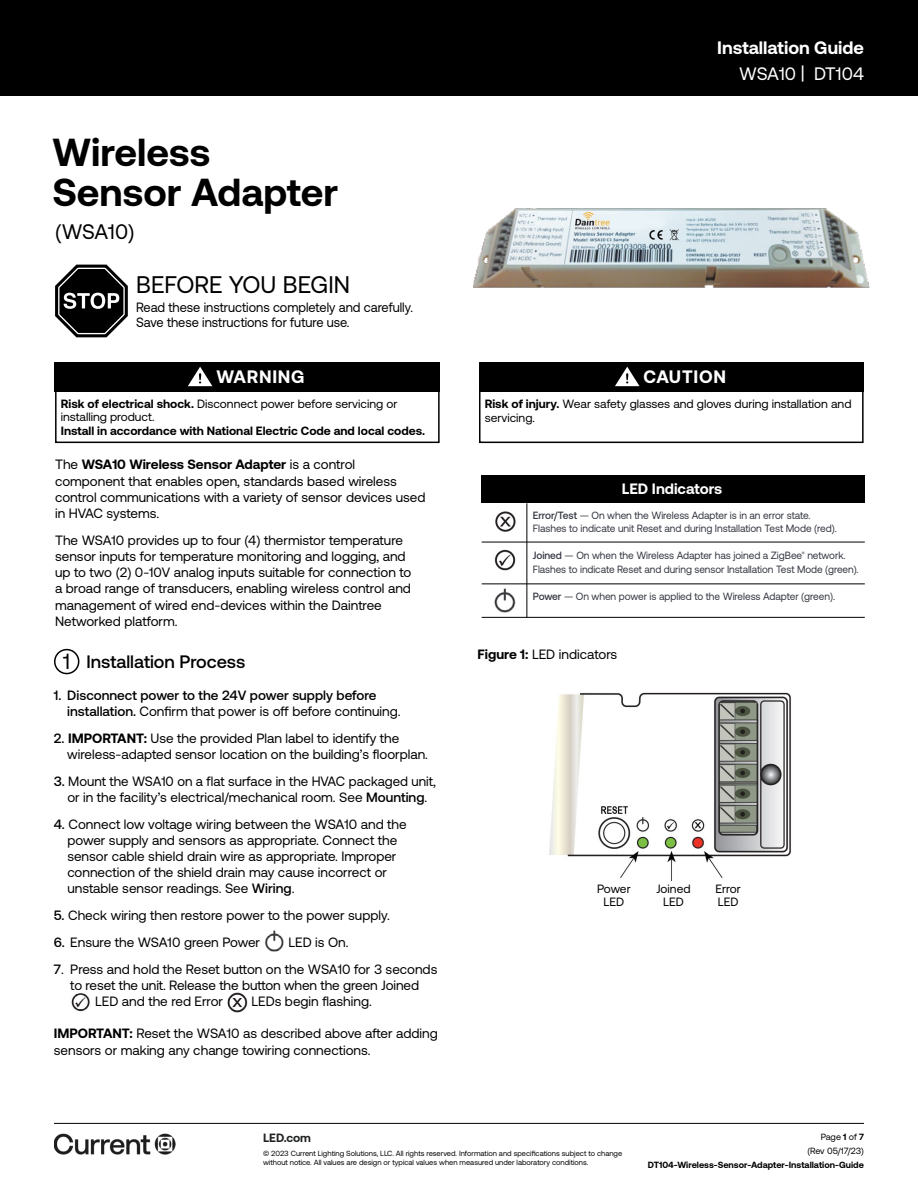
<style>
.page{position:relative;width:918px;height:1188px;background:#fff}
.page>*{position:absolute;margin:0;border:0;box-sizing:border-box;transform-origin:0 0}
.t1{font:700 39px/40.3px "Aeonik";color:#000}
.t2{font:24px "Aeonik";color:#000}
.t3{font:21px "Aeonik";letter-spacing:-.01em;color:#000}
.t4{font:500 18px "Aeonik";color:#000}
.t5{font:700 18px "Aeonik";color:#fff}
.t6{font:700 18px "Aeonik";letter-spacing:.04em;color:#fff}
.t7{font:18px "Aeonik";color:#fff}
.t8{font:700 15px "Aeonik";color:#fff}
.t9{font:13.5px/16.2px "Aeonik";color:#000}
.t10{font:500 13.5px/16.2px "Aeonik";color:#000}
.t11{font:13.5px/15px "Aeonik";color:#000;scale:.95 1}
.t12{font:12px/13.5px "Aeonik";color:#000}
.t13{font:700 12px "Aeonik";color:#000}
.t14{font:700 12px "Aeonik";color:#202322}
.t15{font:10.5px/13.5px "Aeonik";letter-spacing:-.005em;color:#343741;scale:.96 1}
.t16{font:700 9px "Aeonik";color:#000}
.t17{font:9px/14.1px "Aeonik";color:#000;text-align:right}
.t18{font:7.5px/9.8px "Aeonik";color:#000}
.s1{font-weight:700}
.s2{font-weight:400;font-size:21.9px}
.s3{font-weight:400}
.s4{font-weight:500}
</style>
<div class="page">
<hr style="left:54px;top:1123px;width:810px;height:1px;background:#000">
<img style="left:54px;top:1133px;width:122px;height:22px">
<div style="left:0;top:0;width:918px;height:95px;background:#000"></div>
<svg style="left:55px;top:264px;width:73px;height:74px"></svg>
<div style="left:54px;top:649px;width:25px;height:25px;border:2px solid #000;border-radius:50%"></div>
<div style="left:55px;top:362px;width:385px;height:81px;border:2px solid #000"></div>
<div style="left:56px;top:363px;width:383px;height:30px;background:#000"></div>
<div style="left:479px;top:362px;width:385px;height:81px;border:2px solid #000"></div>
<div style="left:480px;top:363px;width:383px;height:30px;background:#000"></div>
<img style="left:71px;top:993px;width:19px;height:19px">
<img style="left:265px;top:930px;width:19px;height:22px">
<img style="left:228px;top:992px;width:19px;height:21px">
<div style="left:481px;top:475px;width:383px;height:28px;background:#000"></div>
<hr style="left:526px;top:503px;width:1px;height:115px;background:#000">
<img style="left:495px;top:511px;width:21px;height:21px">
<img style="left:494px;top:549px;width:22px;height:22px">
<img style="left:494px;top:588px;width:22px;height:25px">
<hr style="left:482px;top:542px;width:383px;height:1px;background:#000">
<hr style="left:482px;top:583px;width:383px;height:1px;background:#000">
<hr style="left:482px;top:617px;width:383px;height:1px;background:#000">
<img style="left:549px;top:692px;width:242px;height:188px">
<img style="left:473px;top:208px;width:397px;height:80px">
<h1 class="t1" style="left:52px;top:132px;width:287px">Wireless<br>Sensor Adapter</h1>
<h3 class="t3" style="left:55px;top:220px;width:81px">(WSA10)</h3>
<h2 class="t2" style="left:136px;top:271px;width:216px">BEFORE YOU BEGIN</h2>
<p class="t11" style="left:136px;top:300px;width:293px">Read these instructions completely and carefully.<br>Save these instructions for future use.</p>
<h3 class="t6" style="left:216px;top:366px;width:90px">WARNING</h3>
<p class="t12" style="left:61px;top:397px;width:338px"><span class="s1">Risk of electrical shock.</span> Disconnect power before servicing or installing product.</p>
<p class="t13" style="left:61px;top:424px;width:366px">Install in accordance with National Electric Code and local codes.</p>
<p class="t9" style="left:55px;top:457px;width:372px">The <span class="s1">WSA10 Wireless Sensor Adapter</span> is a control component that enables open, standards based wireless control communications with a variety of sensor devices used in HVAC systems.</p>
<p class="t9" style="left:55px;top:532px;width:358px">The WSA10 provides up to four (4) thermistor temperature sensor inputs for temperature monitoring and logging, and up to two (2) 0-10V analog inputs suitable for connection to a broad range of transducers, enabling wireless control and management of wired end-devices within the Daintree Networked platform.</p>
<h3 class="t4" style="left:63px;top:651px;width:184px"><span class="s2">1</span> Installation Process</h3>
<p class="t10" style="left:67px;top:687px;width:335px;text-indent:-14px">1. Disconnect power to the 24V power supply before installation. <span class="s3">Confirm that power is off before continuing.</span></p>
<p class="t9" style="left:67px;top:730px;width:362px;text-indent:-14px"><span class="s4">2.</span> <span class="s1">IMPORTANT:</span> Use the provided Plan label to identify the wireless-adapted sensor location on the building’s floorplan.</p>
<p class="t9" style="left:54px;top:773px;width:384px;text-align:center"><span class="s4">3.</span> Mount the WSA10 on a flat surface in the HVAC packaged unit, or in the facility’s electrical/mechanical room. See <span class="s4">Mounting</span>.</p>
<p class="t9" style="left:67px;top:816px;width:341px;text-indent:-14px"><span class="s4">4.</span> Connect low voltage wiring between the WSA10 and the power supply and sensors as appropriate. Connect the sensor cable shield drain wire as appropriate. Improper connection of the shield drain may cause incorrect or unstable sensor readings. See <span class="s4">Wiring</span>.</p>
<p class="t9" style="left:54px;top:907px;width:338px"><span class="s4">5.</span> Check wiring then restore power to the power supply.</p>
<p class="t9" style="left:54px;top:934px;width:208px"><span class="s4">6.</span> Ensure the WSA10 green Power</p>
<p class="t9" style="left:288px;top:934px;width:62px">LED is On.</p>
<p class="t9" style="left:54px;top:961px;width:385px"><span class="s4">7</span>. Press and hold the Reset button on the WSA10 for 3 seconds</p>
<p class="t9" style="left:70px;top:977px;width:350px">to reset the unit. Release the button when the green Joined</p>
<p class="t9" style="left:95px;top:993px;width:130px">LED and the red Error</p>
<p class="t9" style="left:251px;top:993px;width:122px">LEDs begin flashing.</p>
<p class="t9" style="left:54px;top:1026px;width:385px"><span class="s1">IMPORTANT:</span> Reset the WSA10 as described above after adding sensors or making any change towiring connections.</p>
<h3 class="t5" style="left:717px;top:37px;width:148px">Installation Guide</h3>
<h3 class="t7" style="left:739px;top:63px;width:126px">WSA10 | DT104</h3>
<h3 class="t6" style="left:644px;top:366px;width:84px">CAUTION</h3>
<p class="t12" style="left:485px;top:397px;width:368px"><span class="s1">Risk of injury.</span> Wear safety glasses and gloves during installation and servicing.</p>
<p class="t8" style="left:622px;top:480px;width:102px">LED Indicators</p>
<p class="t15" style="left:533px;top:508px;width:318px"><span class="s4">Error/Test</span> — On when the Wireless Adapter is in an error state.<br>Flashes to indicate unit Reset and during Installation Test Mode (red).</p>
<p class="t15" style="left:533px;top:549px;width:341px"><span class="s4">Joined</span> — On when the Wireless Adapter has joined a ZigBee<sup>®</sup> network.<br>Flashes to indicate Reset and during sensor Installation Test Mode (green).</p>
<p class="t15" style="left:533px;top:589px;width:316px"><span class="s4">Power</span> — On when power is applied to the Wireless Adapter (green).</p>
<p class="t9" style="left:478px;top:646px;width:141px"><span class="s1">Figure 1:</span> LED indicators</p>
<p class="t12" style="left:597px;top:882px;width:35px;text-align:center">Power<br>LED</p>
<p class="t12" style="left:656px;top:882px;width:36px;text-align:center">Joined<br>LED</p>
<p class="t12" style="left:716px;top:882px;width:27px">Error<br>LED</p>
<p class="t14" style="left:263px;top:1131px;width:49px">LED.com</p>
<p class="t18" style="left:263px;top:1148px;width:361px">© 2023 Current Lighting Solutions, LLC. All rights reserved. Information and specifications subject to change without notice. All values are design or typical values when measured under laboratory conditions.</p>
<p class="t17" style="left:807px;top:1130px;width:58px">Page <span class="s1">1</span> of <span class="s1">7 </span>(Rev 05/17/23)</p>
<p class="t16" style="left:648px;top:1160px;width:218px">DT104-Wireless-Sensor-Adapter-Installation-Guide</p>
</div>
